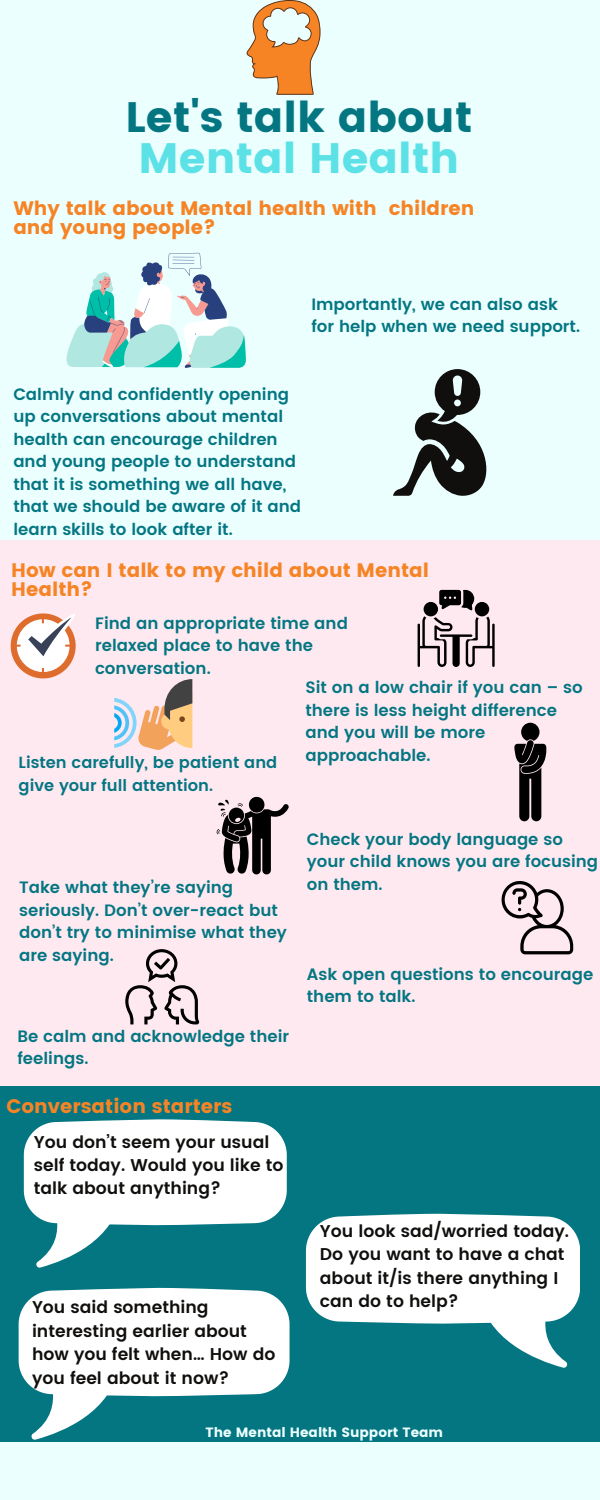
<style>
.page{position:relative;width:600px;height:1500px;background:#ebffff}
.page>*{position:absolute;margin:0;border:0;box-sizing:border-box;transform-origin:0 0}
.t1{font:42.5px/41.2px "Poppins";color:#037682;text-align:center}
.t2{font:19.5px/18.8px "Poppins";color:#f68425}
.t3{font:600 17.1px/23.5px "Poppins";color:#100f0d}
.t4{font:600 16.5px/22.5px "Poppins";color:#037682}
.t5{font:600 16.4px/22.4px "Poppins";color:#037682}
.t6{font:600 16.2px/22.1px "Poppins";color:#037682}
.t7{font:13.5px "Poppins";color:#ebffff}
.s1{color:#5ce1e6}
</style>
<div class="page">
<div style="left:0;top:541px;width:600px;height:545px;background:#ffe9f1"></div>
<div style="left:0;top:1086px;width:600px;height:356px;background:#037682"></div>
<svg style="left:246px;top:0;width:74px;height:94px"></svg>
<svg style="left:66px;top:253px;width:180px;height:115px"></svg>
<svg style="left:393px;top:369px;width:94px;height:127px"></svg>
<svg style="left:11px;top:613px;width:65px;height:65px"></svg>
<div style="left:475px;top:602px;width:14px;height:14px;background:#000;border-radius:50%"></div>
<svg style="left:418px;top:616px;width:77px;height:51px"></svg>
<div style="left:424px;top:602px;width:14px;height:14px;background:#000;border-radius:50%"></div>
<svg style="left:439px;top:590px;width:35px;height:20px"></svg>
<svg style="left:114px;top:679px;width:78px;height:71px"></svg>
<svg style="left:514px;top:723px;width:32px;height:98px"></svg>
<svg style="left:216px;top:797px;width:73px;height:77px"></svg>
<svg style="left:501px;top:881px;width:72px;height:73px"></svg>
<svg style="left:125px;top:949px;width:75px;height:75px"></svg>
<svg style="left:19px;top:1288px;width:270px;height:152px"></svg>
<svg style="left:24px;top:1119px;width:263px;height:149px"></svg>
<svg style="left:306px;top:1214px;width:274px;height:154px"></svg>
<p class="t1" style="left:126px;top:97px;width:348px">Let's talk about<br><span class="s1">Mental Health</span></p>
<p class="t2" style="left:13px;top:199px;width:463px">Why talk about Mental health with children and young people?</p>
<p class="t4" style="left:311px;top:293px;width:270px">Importantly, we can also ask for help when we need support.</p>
<p class="t4" style="left:13px;top:383px;width:289px">Calmly and confidently opening up conversations about mental health can encourage children and young people to understand that it is something we all have, that we should be aware of it and learn skills to look after it.</p>
<p class="t2" style="left:11px;top:561px;width:419px">How can I talk to my child about Mental<br>Health?</p>
<p class="t4" style="left:95px;top:612px;width:254px">Find an appropriate time and relaxed place to have the conversation.</p>
<p class="t4" style="left:305px;top:676px;width:279px">Sit on a low chair if you can – so there is less height difference and you will be more approachable.</p>
<p class="t6" style="left:19px;top:752px;width:260px">Listen carefully, be patient and give your full attention.</p>
<p class="t4" style="left:19px;top:876px;width:269px">Take what they’re saying seriously. Don’t over-react but don’t try to minimise what they are saying.</p>
<p class="t4" style="left:17px;top:1025px;width:273px">Be calm and acknowledge their feelings.</p>
<p class="t2" style="left:7px;top:1097px;width:227px">Conversation starters</p>
<p class="t3" style="left:34px;top:1130px;width:251px">You don’t seem your usual self today. Would you like to talk about anything?</p>
<p class="t3" style="left:32px;top:1296px;width:245px">You said something interesting earlier about how you felt when… How do you feel about it now?</p>
<p class="t5" style="left:307px;top:828px;width:293px">Check your body language so your child knows you are focusing on them.</p>
<p class="t4" style="left:307px;top:963px;width:288px">Ask open questions to encourage them to talk.</p>
<p class="t3" style="left:320px;top:1219px;width:251px">You look sad/worried today.<br>Do you want to have a chat about it/is there anything I can do to help?</p>
<p class="t7" style="left:206px;top:1424px;width:239px">The Mental Health Support Team</p>
</div>
